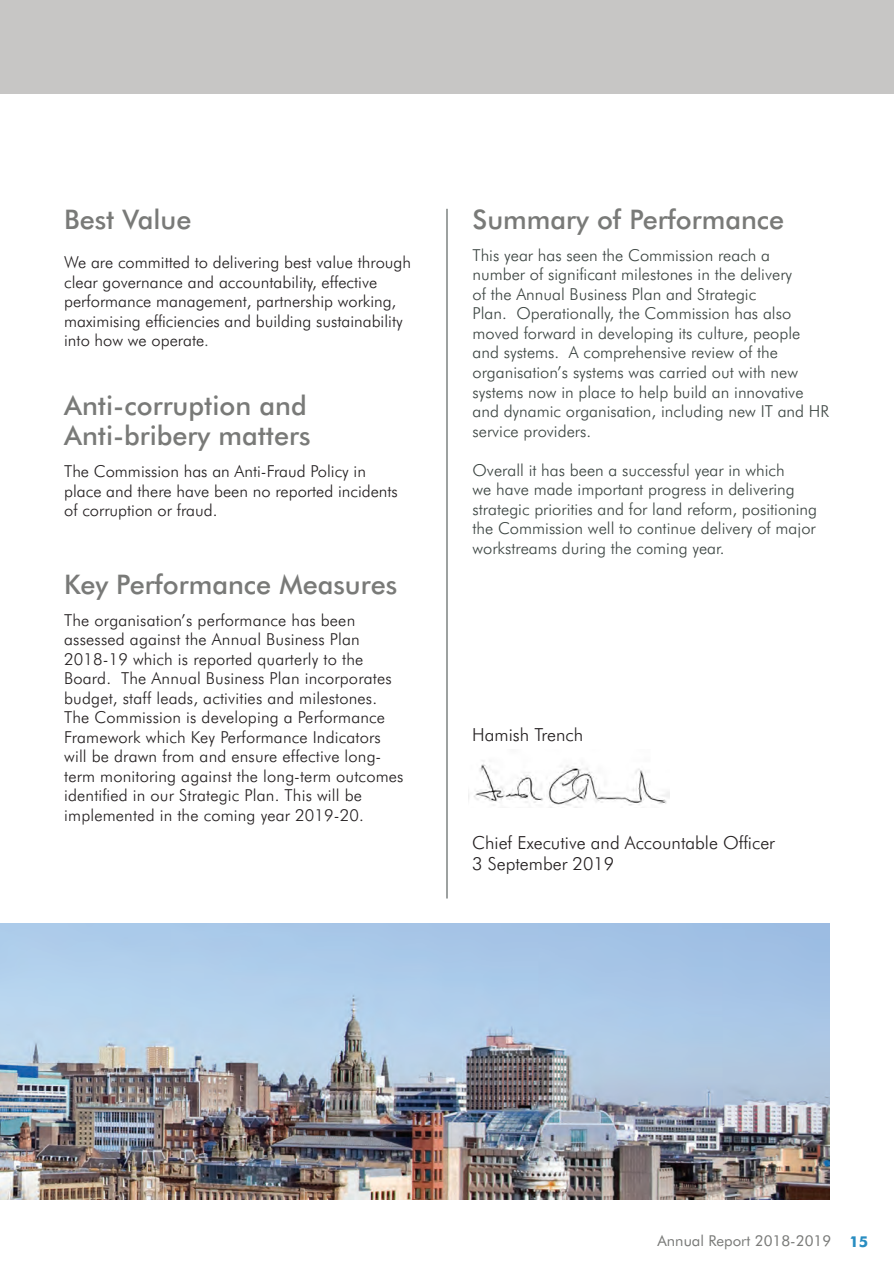
<style>
.page{position:relative;width:894px;height:1264px;background:#fff}
.page>*{position:absolute;margin:0;border:0;box-sizing:border-box;transform-origin:0 0}
.t1{font:500 27px/30px "Futura BT";color:#797a78}
.t2{font:300 18px/21.6px "Futura BT";color:#231f20}
.t3{font:300 16.5px/19.5px "Futura BT";letter-spacing:.01em;color:#231f20}
.t4{font:300 16.5px/19.5px "Futura BT";color:#3c4542}
.t5{font:15px "Futura BT";color:#797a78}
.s1{color:#3c4542}
.s2{font-weight:700;color:#298dc1}
</style>
<div class="page">
<hr style="left:447px;top:209px;width:1px;height:689px;background:#3c4542">
<img style="left:468px;top:760px;width:202px;height:47px">
<div style="left:0;top:0;width:894px;height:94px;background:#c7c6c5"></div>
<img style="left:0;top:923px;width:830px;height:276px">
<h1 class="t1" style="left:64px;top:205px;width:129px">Best Value</h1>
<p class="t3" style="left:64px;top:253px;width:348px">We are committed to delivering best value through clear governance and accountability, effective performance management, partnership working, maximising efficiencies and building sustainability into how we operate<span class="s1">.</span></p>
<h1 class="t1" style="left:64px;top:391px;width:248px">Anti-corruption and<br>Anti-bribery matters</h1>
<p class="t3" style="left:64px;top:461px;width:335px">The Commission has an Anti-Fraud Policy in place and there have been no reported incidents of corruption or fraud.</p>
<h1 class="t1" style="left:64px;top:569px;width:334px">Key Performance Measures</h1>
<p class="t3" style="left:64px;top:610px;width:341px">The organisation’s performance has been assessed against the Annual Business Plan 2018-19 which is reported quarterly to the Board. The Annual Business Plan incorporates budget, staff leads, activities and milestones.<br>The Commission is developing a Performance Framework which Key Performance Indicators will be drawn from and ensure effective long&shy;term monitoring against the long-term outcomes identified in our Strategic Plan. This will be implemented in the coming year 2019-20.</p>
<h1 class="t1" style="left:472px;top:205px;width:313px">Summary of Performance</h1>
<p class="t4" style="left:472px;top:245px;width:358px">This year has seen the Commission reach a<br>number of significant milestones in the delivery<br>of the Annual Business Plan and Strategic<br>Plan. Operationally, the Commission has also moved forward in developing its culture, people and systems. A comprehensive review of the organisation’s systems was carried out with new systems now in place to help build an innovative and dynamic organisation, including new IT and HR service providers.</p>
<p class="t4" style="left:472px;top:460px;width:346px">Overall it has been a successful year in which<br>we have made important progress in delivering strategic priorities and for land reform, positioning the Commission well to continue delivery of major workstreams during the coming year.</p>
<p class="t2" style="left:472px;top:723px;width:112px">Hamish Trench</p>
<p class="t2" style="left:472px;top:831px;width:304px">Chief Executive and Accountable Officer<br>3 September 2019</p>
<p class="t5" style="left:657px;top:1231px;width:212px">Annual Report 2018-2019 <span class="s2">15</span></p>
</div>
